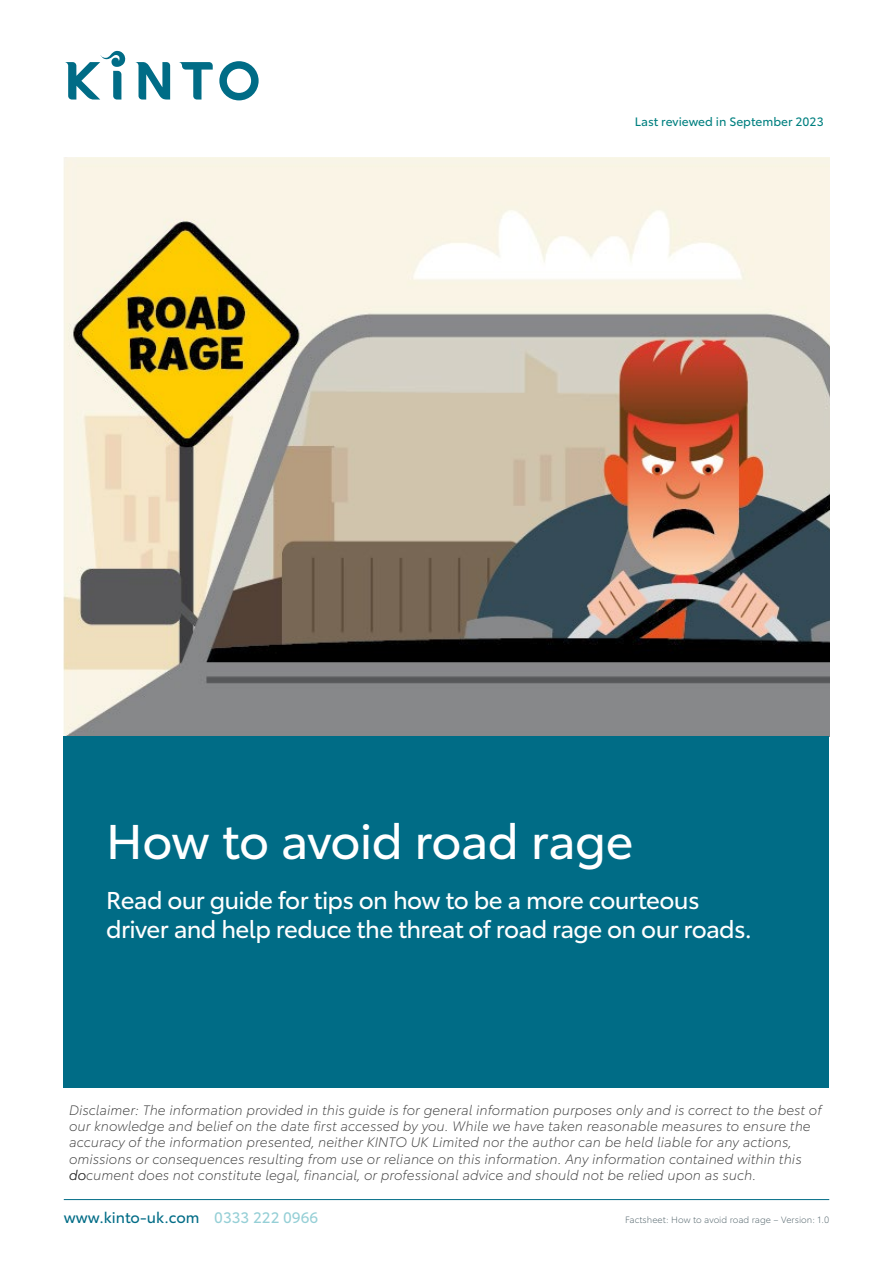
<style>
.page{position:relative;width:893px;height:1263px;background:#fff}
.page>*{position:absolute;margin:0;border:0;box-sizing:border-box;transform-origin:0 0}
.t1{font:48px "Toyota Type";letter-spacing:-.015em;color:#fff}
.t2{font:24px/28.8px "Toyota Type";letter-spacing:-.025em;color:#fff}
.t3{font:15px "Toyota Type";color:#006c86}
.t4{font:italic 300 13.5px/16.2px "Toyota Type";color:#404040}
.t5{font:12px "Toyota Type";color:#008080}
.t6{font:300 9px "Toyota Type";color:#506269}
.s1{color:#95cfd6}
</style>
<div class="page">
<hr style="left:64px;top:1199px;width:765px;height:1px;background:#006c86">
<img style="left:64px;top:157px;width:765px;height:579px">
<svg style="left:135px;top:62px;width:35px;height:38px"></svg>
<svg style="left:179px;top:62px;width:34px;height:38px"></svg>
<svg style="left:219px;top:61px;width:40px;height:39px"></svg>
<svg style="left:65px;top:51px;width:61px;height:49px"></svg>
<div style="left:64px;top:736px;width:765px;height:352px;background:#006c86"></div>
<p class="t5" style="left:635px;top:113px;width:190px">Last reviewed in September 2023</p>
<h1 class="t1" style="left:106px;top:806px;width:528px">How to avoid road rage</h1>
<h2 class="t2" style="left:106px;top:884px;width:647px">Read our guide for tips on how to be a more courteous driver and help reduce the threat of road rage on our roads.</h2>
<p class="t4" style="left:69px;top:1101px;width:754px">Disclaimer: The information provided in this guide is for general information purposes only and is correct to the best of our knowledge and belief on the date first accessed by you. While we have taken reasonable measures to ensure the accuracy of the information presented, neither KINTO UK Limited nor the author can be held liable for any actions, omissions or consequences resulting from use or reliance on this information. Any information contained within this document does not constitute legal, financial, or professional advice and should not be relied upon as such.</p>
<p class="t3" style="left:64px;top:1206px;width:256px">www.kinto-uk.com <span class="s1">0333 222 0966</span></p>
<p class="t6" style="left:625px;top:1213px;width:206px">Factsheet: How to avoid road rage – Version: 1.0</p>
</div>
